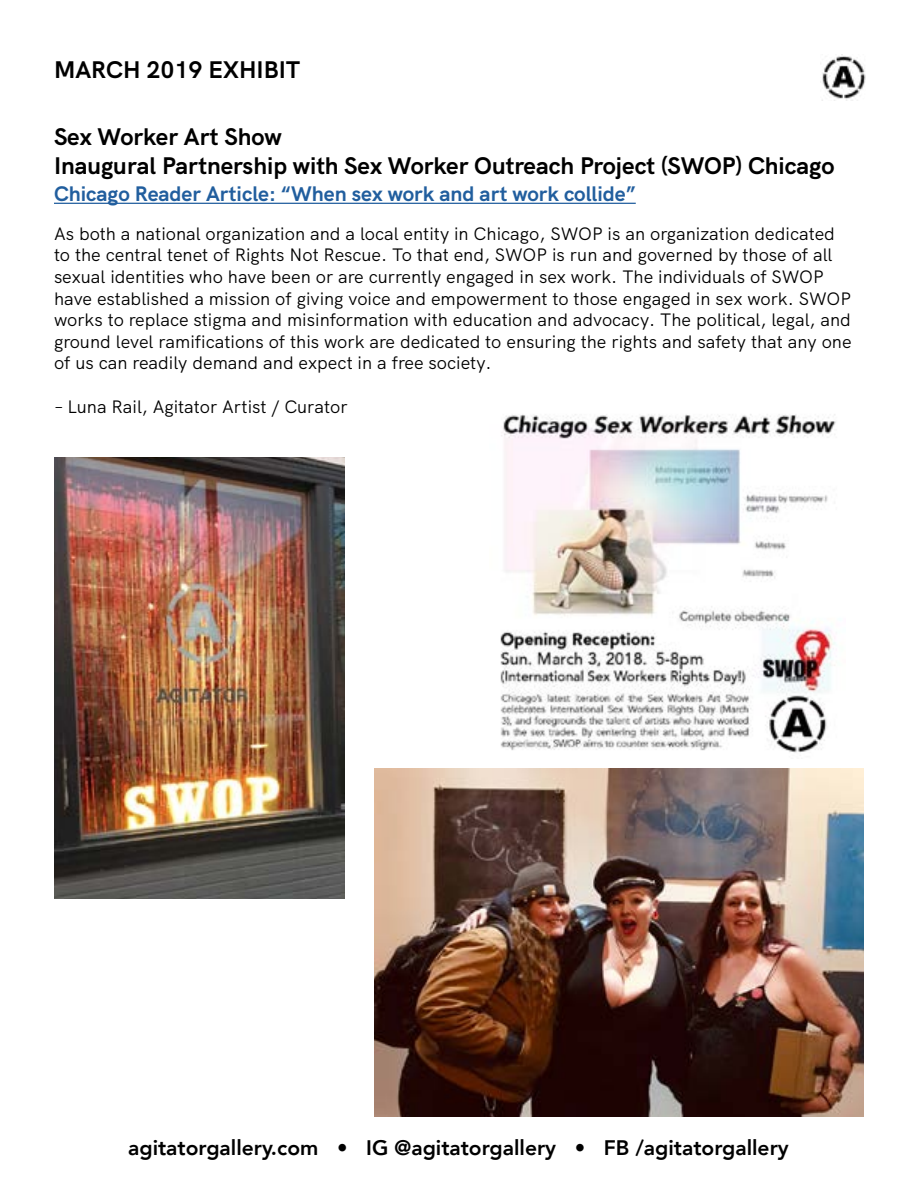
<style>
.page{position:relative;width:918px;height:1188px;background:#fff}
.page>*{position:absolute;margin:0;border:0;box-sizing:border-box;transform-origin:0 0}
.t1{font:700 24px/28.8px "HK Grotesk";color:#000}
.t2{font:800 21px "Avenir";color:#000}
.t3{font:700 21px "HK Grotesk";color:#215e9e}
.t4{font:18px/21.6px "HK Grotesk";color:#000}
</style>
<div class="page">
<img style="left:820px;top:54px;width:45px;height:46px">
<hr style="left:54px;top:203px;width:582px;height:1px;background:#215e9e">
<img style="left:500px;top:414px;width:336px;height:339px">
<img style="left:54px;top:458px;width:291px;height:441px">
<img style="left:375px;top:768px;width:489px;height:349px">
<h1 class="t1" style="left:54px;top:53px;width:247px">MARCH 2019 EXHIBIT</h1>
<h1 class="t1" style="left:54px;top:120px;width:782px">Sex Worker Art Show<br>Inaugural Partnership with Sex Worker Outreach Project (SWOP) Chicago</h1>
<p class="t3" style="left:54px;top:177px;width:583px">Chicago Reader Article: “When sex work and art work collide”</p>
<p class="t4" style="left:54px;top:221px;width:799px">As both a national organization and a local entity in Chicago, SWOP is an organization dedicated to the central tenet of Rights Not Rescue. To that end, SWOP is run and governed by those of all sexual identities who have been or are currently engaged in sex work. The individuals of SWOP have established a mission of giving voice and empowerment to those engaged in sex work. SWOP works to replace stigma and misinformation with education and advocacy. The political, legal, and ground level ramifications of this work are dedicated to ensuring the rights and safety that any one of us can readily demand and expect in a free society.</p>
<p class="t4" style="left:54px;top:394px;width:295px">– Luna Rail, Agitator Artist / Curator</p>
<p class="t2" style="left:128px;top:1131px;width:662px">agitatorgallery.com • IG @agitatorgallery • FB /agitatorgallery</p>
</div>
